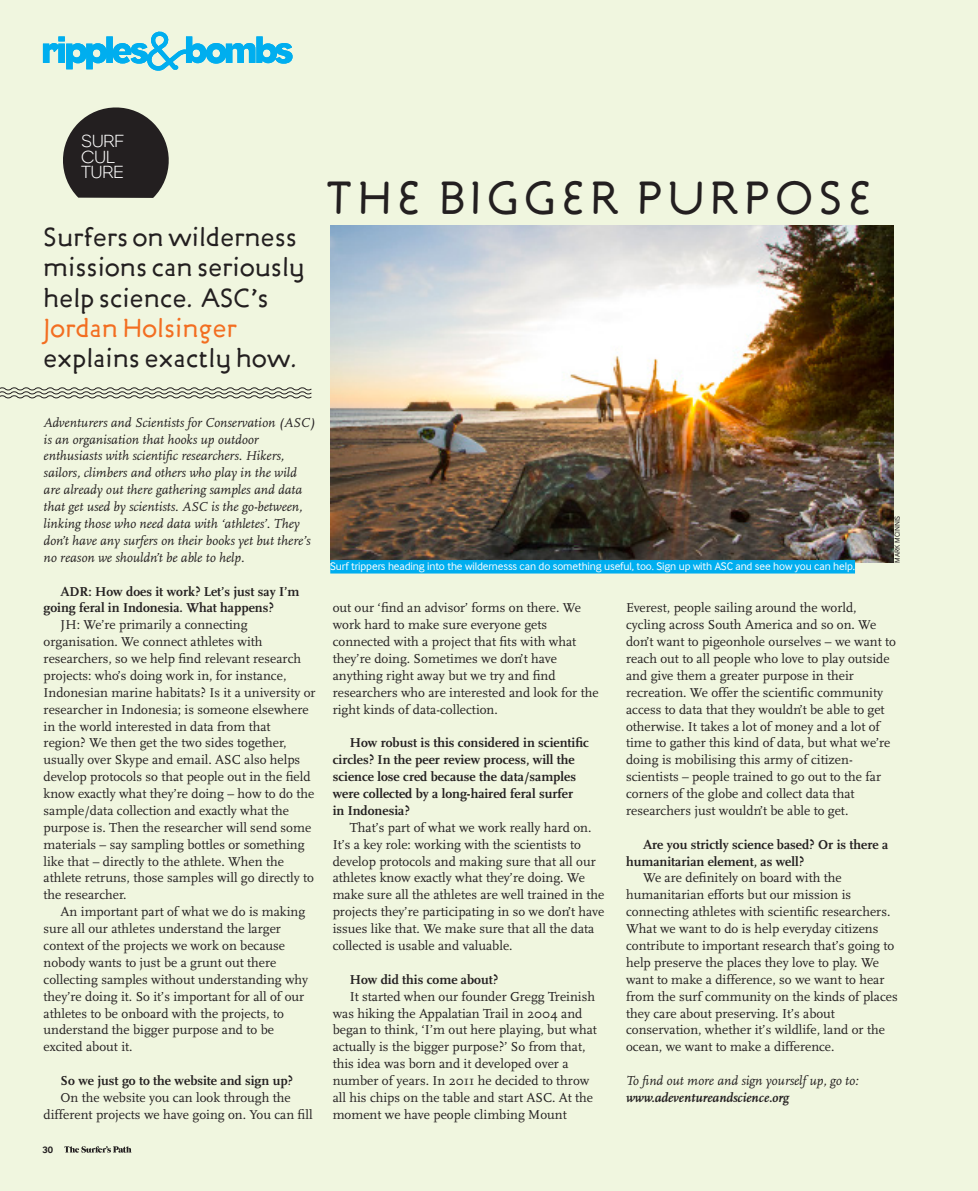
<style>
.page{position:relative;width:978px;height:1191px;background:#f0f6df}
.page>*{position:absolute;margin:0;border:0;box-sizing:border-box;transform-origin:0 0}
.t1{font:45px "Engine";letter-spacing:.085em;color:#231f20}
._001_Bodytext_Scala{font:25.5px/30.3px "Engine";letter-spacing:-.03em;color:#231f20}
.t2{font:300 18px/15.3px "Eagle";color:#fff}
._001_Bodytext_Scala-2{font:13.5px/16.8px "Scala";color:#231f20}
._001_Bodytext_Scala-3{font:italic 13.5px/16.8px "Scala";color:#231f20}
._001_Bodytext_Scala-4{font:700 13.5px/16.8px "Scala";color:#231f20}
._005_Caption_Interfa{font:11.25px "Inter Face Da Ma";letter-spacing:-.01em;color:#fff}
.t3{font:700 9.75px "Inter Face Da Ma";color:#231f20}
.t4{font:7.5px "Inter Face Da Ma";color:#231f20}
.s1{color:#f36e21}
.s2{font-weight:700}
</style>
<div class="page">
<svg style="left:63px;top:107px;width:106px;height:91px"></svg>
<svg style="left:64px;top:1146px;width:67px;height:6px"></svg>
<svg style="left:43px;top:31px;width:250px;height:40px"></svg>
<img style="left:331px;top:226px;width:563px;height:336px">
<svg style="left:0;top:387px;width:312px;height:12px"></svg>
<div style="left:330px;top:560px;width:525px;height:13px;background:#00aeef"></div>
<p class="t2" style="left:81px;top:134px;width:44px">SURF<br>CUL</p>
<p class="t2" style="left:81px;top:164px;width:44px">TURE</p>
<p class="_001_Bodytext_Scala" style="left:43px;top:221px;width:264px">Surfers on wilderness missions can seriously help science. ASC’s<br><span class="s1">Jordan Holsinger </span>explains exactly how.</p>
<p class="t1" style="left:326px;top:167px;width:548px">THE BIGGER PURPOSE</p>
<p class="_001_Bodytext_Scala-3" style="left:44px;top:414px;width:273px">Adventurers and Scientists for Conservation (ASC) is an organisation that hooks up outdoor enthusiasts with scientific researchers. Hikers, sailors, climbers and others who play in the wild are already out there gathering samples and data that get used by scientists. ASC is the go-between, linking those who need data with ‘athletes’. They don’t have any surfers on their books yet but there’s no reason we shouldn’t be able to help.</p>
<p class="_001_Bodytext_Scala-4" style="left:44px;top:583px;width:257px;text-indent:17px">ADR: How does it work? Let’s just say I’m going feral in Indonesia. What happens?</p>
<p class="_001_Bodytext_Scala-2" style="left:44px;top:616px;width:274px;text-indent:17px">JH: We’re primarily a connecting organisation. We connect athletes with researchers, so we help find relevant research projects: who’s doing work in, for instance, Indonesian marine habitats? Is it a university or researcher in Indonesia; is someone elsewhere in the world interested in data from that region? We then get the two sides together, usually over Skype and email. ASC also helps develop protocols so that people out in the field know exactly what they’re doing – how to do the sample/data collection and exactly what the purpose is. Then the researcher will send some materials – say sampling bottles or something like that – directly to the athlete. When the athlete retruns, those samples will go directly to the researcher.</p>
<p class="_001_Bodytext_Scala-2" style="left:44px;top:903px;width:266px;text-indent:17px">An important part of what we do is making sure all our athletes understand the larger context of the projects we work on because nobody wants to just be a grunt out there collecting samples without understanding why they’re doing it. So it’s important for all of our athletes to be onboard with the projects, to understand the bigger purpose and to be excited about it.</p>
<p class="_001_Bodytext_Scala-4" style="left:61px;top:1072px;width:234px">So we just go to the website and sign up?</p>
<p class="_001_Bodytext_Scala-2" style="left:44px;top:1089px;width:271px;text-align:center">On the website you can look through the different projects we have going on. You can fill</p>
<p class="t3" style="left:43px;top:1143px;width:12px">30</p>
<p class="_005_Caption_Interfa" style="left:330px;top:560px;width:526px">Surf trippers heading into the wildernesss can do something useful, too. Sign up with ASC and see how you can help.</p>
<p class="t4" style="left:893px;top:563px;width:49px;rotate:-90deg">MARK MCINNIS</p>
<p class="_001_Bodytext_Scala-2" style="left:333px;top:600px;width:267px">out our ‘find an advisor’ forms on there. We work hard to make sure everyone gets connected with a project that fits with what they’re doing. Sometimes we don’t have anything right away but we try and find researchers who are interested and look for the right kinds of data-collection.</p>
<p class="_001_Bodytext_Scala-4" style="left:333px;top:734px;width:258px;text-indent:17px">How robust is this considered in scientific circles? In the peer review process, will the science lose cred because the data/samples were collected by a long-haired feral surfer</p>
<p class="_001_Bodytext_Scala-4" style="left:333px;top:802px;width:79px">in Indonesia?</p>
<p class="_001_Bodytext_Scala-2" style="left:333px;top:819px;width:273px;text-indent:17px">That’s part of what we work really hard on.<br>It’s a key role: working with the scientists to develop protocols and making sure that all our athletes know exactly what they’re doing. We make sure all the athletes are well trained in the projects they’re participating in so we don’t have issues like that. We make sure that all the data collected is usable and valuable.</p>
<p class="_001_Bodytext_Scala-4" style="left:350px;top:971px;width:150px">How did this come about?</p>
<p class="_001_Bodytext_Scala-2" style="left:333px;top:988px;width:266px;text-indent:17px">It started when our founder Gregg Treinish was hiking the Appalatian Trail in 2004 and began to think, ‘I’m out here playing, but what actually is the bigger purpose?’ So from that, this idea was born and it developed over a number of years. In 2011 he decided to throw all his chips on the table and start ASC. At the moment we have people climbing Mount</p>
<p class="_001_Bodytext_Scala-2" style="left:626px;top:600px;width:271px">Everest, people sailing around the world, cycling across South America and so on. We don’t want to pigeonhole ourselves – we want to reach out to all people who love to play outside and give them a greater purpose in their recreation. We offer the scientific community access to data that they wouldn’t be able to get otherwise. It takes a lot of money and a lot of time to gather this kind of data, but what we’re doing is mobilising this army of citizen&shy;scientists – people trained to go out to the far corners of the globe and collect data that researchers just wouldn’t be able to get.</p>
<p class="_001_Bodytext_Scala-4" style="left:626px;top:836px;width:264px;text-indent:17px">Are you strictly science based? Or is there a humanitarian element, as well?</p>
<p class="_001_Bodytext_Scala-2" style="left:626px;top:870px;width:273px;text-indent:17px">We are definitely on board with the humanitarian efforts but our mission is connecting athletes with scientific researchers.<br>What we want to do is help everyday citizens contribute to important research that’s going to help preserve the places they love to play. We want to make a difference, so we want to hear from the surf community on the kinds of places they care about preserving. It’s about conservation, whether it’s wildlife, land or the ocean, we want to make a difference.</p>
<p class="_001_Bodytext_Scala-3" style="left:626px;top:1072px;width:234px">To find out more and sign yourself up, go to: <span class="s2">www.adeventureandscience.org</span></p>
</div>
